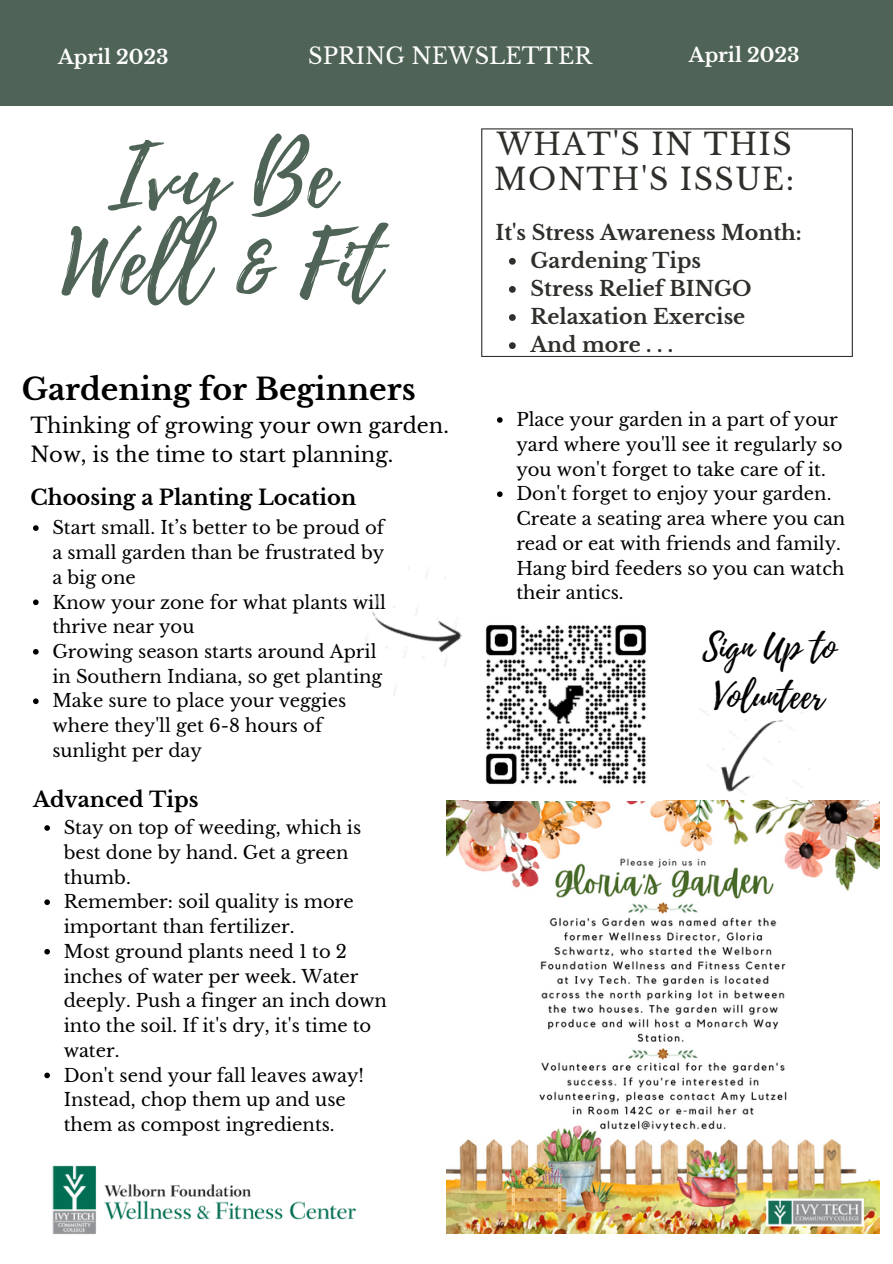
<style>
.page{position:relative;width:893px;height:1264px;background:#fff}
.page>*{position:absolute;margin:0;border:0;box-sizing:border-box;transform-origin:0 0}
.t1{font:86.85px/86.6px "Playlist Script";color:#4f6456;text-align:center}
.t2{font:35.25px/48.3px "Playlist Script";color:#000;text-align:center}
.t3{font:700 30px "Libre Baskerville";color:#000}
.t4{font:29.85px/34.8px "Libre Baskerville";letter-spacing:.05em;color:#2e2e2a}
.t5{font:22.5px "Libre Baskerville";color:#fff}
.t6{font:21px/29.2px "Libre Baskerville";color:#000}
.t7{font:700 21px "Libre Baskerville";color:#000}
.t8{font:700 20.55px/28px "Libre Baskerville";color:#2e2e2a}
.t9{font:700 19.5px "Libre Baskerville";color:#fff}
.t10{font:18px/24.8px "Libre Baskerville";color:#000}
</style>
<div class="page">
<div style="left:0;top:0;width:892px;height:106px;background:#4f6456"></div>
<svg style="left:481px;top:128px;width:371px;height:229px"></svg>
<img style="left:52px;top:1165px;width:305px;height:70px">
<img style="left:446px;top:801px;width:433px;height:432px">
<svg style="left:497px;top:417px;width:5px;height:6px"></svg>
<svg style="left:497px;top:491px;width:5px;height:6px"></svg>
<svg style="left:33px;top:525px;width:6px;height:6px"></svg>
<svg style="left:33px;top:599px;width:6px;height:6px"></svg>
<svg style="left:33px;top:649px;width:6px;height:5px"></svg>
<svg style="left:33px;top:698px;width:6px;height:6px"></svg>
<svg style="left:509px;top:258px;width:6px;height:7px"></svg>
<svg style="left:509px;top:286px;width:6px;height:7px"></svg>
<svg style="left:509px;top:314px;width:6px;height:7px"></svg>
<svg style="left:509px;top:342px;width:6px;height:7px"></svg>
<svg style="left:44px;top:825px;width:6px;height:5px"></svg>
<svg style="left:44px;top:899px;width:6px;height:6px"></svg>
<svg style="left:44px;top:948px;width:6px;height:6px"></svg>
<svg style="left:44px;top:1072px;width:6px;height:6px"></svg>
<img style="left:357px;top:567px;width:105px;height:129px">
<img style="left:486px;top:624px;width:160px;height:161px">
<img style="left:691px;top:701px;width:127px;height:117px">
<p class="t9" style="left:58px;top:45px;width:112px">April 2023</p>
<p class="t5" style="left:308px;top:43px;width:285px">SPRING NEWSLETTER</p>
<p class="t9" style="left:688px;top:43px;width:112px">April 2023</p>
<h1 class="t1" style="left:62px;top:136px;width:321px">Ivy Be<br>Well &amp; Fit</h1>
<h3 class="t3" style="left:22px;top:370px;width:395px">Gardening for Beginners</h3>
<p class="t6" style="left:30px;top:411px;width:420px">Thinking of growing your own garden.<br>Now, is the time to start planning.</p>
<p class="t7" style="left:30px;top:484px;width:327px">Choosing a Planting Location</p>
<p class="t10" style="left:52px;top:515px;width:335px">Start small. It’s better to be proud of a small garden than be frustrated by a big one<br>Know your zone for what plants will thrive near you<br>Growing season starts around April in Southern Indiana, so get planting<br>Make sure to place your veggies where they'll get 6-8 hours of sunlight per day</p>
<p class="t7" style="left:33px;top:786px;width:167px">Advanced Tips</p>
<p class="t10" style="left:64px;top:815px;width:325px">Stay on top of weeding, which is best done by hand. Get a green thumb.<br>Remember: soil quality is more important than fertilizer.<br>Most ground plants need 1 to 2 inches of water per week. Water deeply. Push a finger an inch down into the soil. If it's dry, it's time to water.<br>Don't send your fall leaves away!<br>Instead, chop them up and use them as compost ingredients.</p>
<h3 class="t4" style="left:494px;top:127px;width:301px">WHAT'S IN THIS<br>MONTH'S ISSUE:</h3>
<p class="t8" style="left:495px;top:219px;width:308px">It's Stress Awareness Month:</p>
<p class="t8" style="left:530px;top:247px;width:222px">Gardening Tips<br>Stress Relief BINGO<br>Relaxation Exercise<br>And more . . .</p>
<p class="t10" style="left:516px;top:407px;width:330px">Place your garden in a part of your yard where you'll see it regularly so you won't forget to take care of it.<br>Don't forget to enjoy your garden.<br>Create a seating area where you can read or eat with friends and family.<br>Hang bird feeders so you can watch their antics.</p>
<h2 class="t2" style="left:702px;top:624px;width:135px">Sign Up to<br>Volunteer</h2>
</div>
